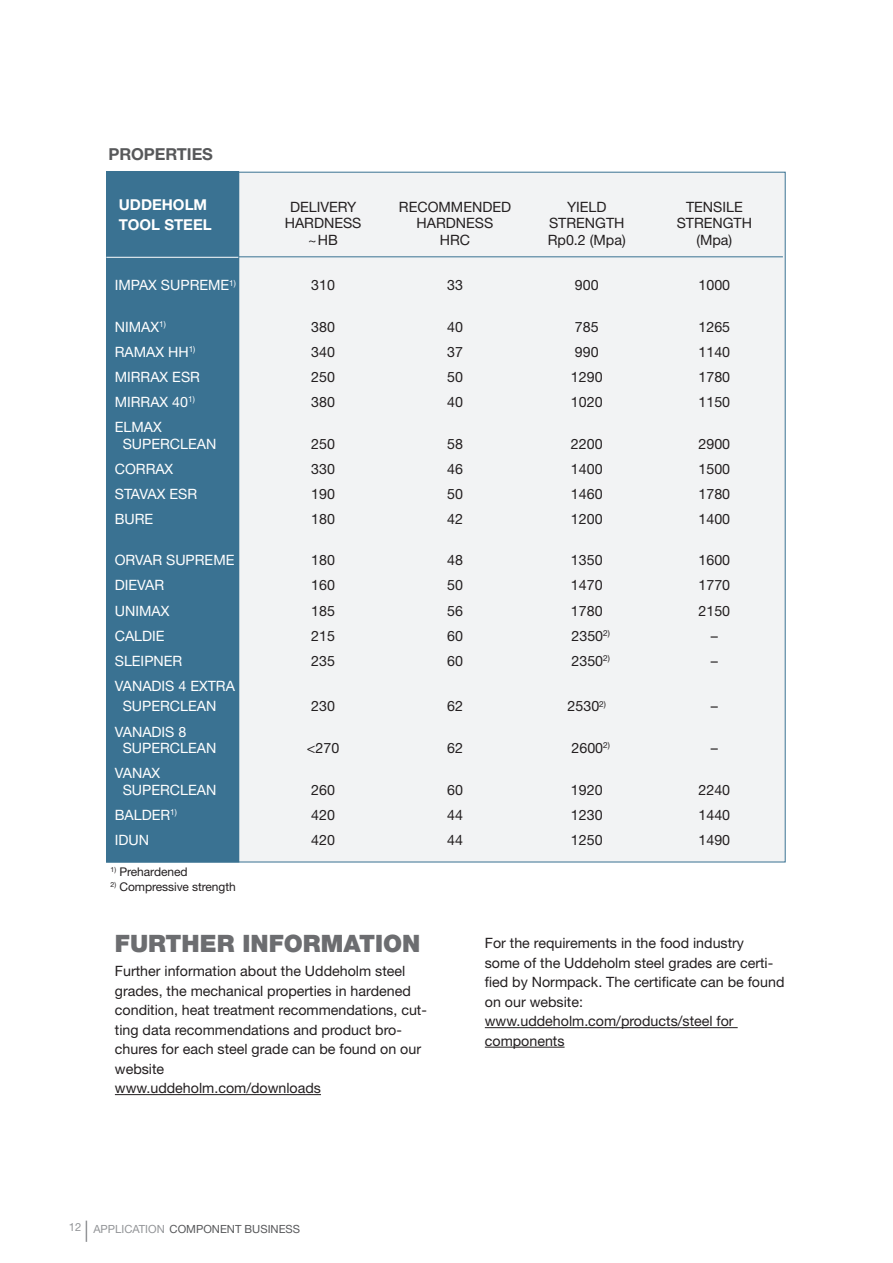
<style>
.page{position:relative;width:893px;height:1263px;background:#fff}
.page>*{position:absolute;margin:0;border:0;box-sizing:border-box;transform-origin:0 0}
.t1{font:900 24px "Helvetica Neue";color:#6c6d70}
.t2{font:700 16.5px "Helvetica Neue";letter-spacing:-.005em;color:#57585a}
.t3{font:700 15px/19.5px "Helvetica Neue";color:#fff}
.t4{font:14.25px/19.5px "Helvetica Neue";color:#231f20}
.t5{font:14.25px/16.5px "Helvetica Neue";color:#fff}
.t6{font:12px "Helvetica Neue";letter-spacing:-.005em;color:#231f20}
.t7{font:11.25px "Helvetica Neue";color:#57585a}
.s1{color:#939598}
</style>
<div class="page">
<svg style="left:86px;top:1220px;width:1px;height:22px"></svg>
<div style="left:107px;top:172px;width:678px;height:690px;background:#f2f3f4"></div>
<div style="left:107px;top:172px;width:132px;height:690px;background:#3a7292"></div>
<div style="left:106px;top:172px;width:133px;height:690px;border:1px solid #3a7292"></div>
<hr style="left:239px;top:257px;width:544px;height:1px;background:#3a7292">
<hr style="left:106px;top:257px;width:132px;height:1px;background:#fff">
<hr style="left:115px;top:1094px;width:206px;height:1px;background:#231f20">
<hr style="left:485px;top:1027px;width:253px;height:1px;background:#231f20">
<hr style="left:485px;top:1047px;width:80px;height:1px;background:#231f20">
<p class="t2" style="left:108px;top:143px;width:106px">PROPERTIES</p>
<p class="t3" style="left:119px;top:195px;width:94px">UDDEHOLM<br>TOOL STEEL</p>
<p class="t4" style="left:290px;top:197px;width:68px">DELIVERY</p>
<p class="t4" style="left:399px;top:197px;width:114px">RECOMMENDED</p>
<p class="t4" style="left:567px;top:197px;width:41px">YIELD</p>
<p class="t4" style="left:686px;top:197px;width:58px">TENSILE</p>
<p class="t4" style="left:285px;top:213px;width:78px">HARDNESS</p>
<p class="t4" style="left:417px;top:213px;width:78px">HARDNESS</p>
<p class="t4" style="left:549px;top:213px;width:77px">STRENGTH</p>
<p class="t4" style="left:677px;top:213px;width:77px">STRENGTH</p>
<p class="t4" style="left:308px;top:230px;width:31px">~HB</p>
<p class="t4" style="left:440px;top:230px;width:32px">HRC</p>
<p class="t4" style="left:548px;top:230px;width:79px">Rp0.2 (Mpa)</p>
<p class="t4" style="left:696px;top:230px;width:37px">(Mpa)</p>
<p class="t5" style="left:115px;top:277px;width:123px">IMPAX SUPREME<sup>1)</sup></p>
<p class="t4" style="left:311px;top:275px;width:25px">310</p>
<p class="t4" style="left:447px;top:275px;width:17px">33</p>
<p class="t4" style="left:575px;top:275px;width:25px">900</p>
<p class="t4" style="left:698px;top:275px;width:33px">1000</p>
<p class="t5" style="left:115px;top:318px;width:53px">NIMAX<sup>1)</sup></p>
<p class="t4" style="left:311px;top:317px;width:25px">380</p>
<p class="t4" style="left:447px;top:317px;width:17px">40</p>
<p class="t4" style="left:575px;top:317px;width:25px">785</p>
<p class="t4" style="left:698px;top:317px;width:33px">1265</p>
<p class="t5" style="left:115px;top:343px;width:82px">RAMAX HH<sup>1)</sup></p>
<p class="t4" style="left:311px;top:342px;width:25px">340</p>
<p class="t4" style="left:447px;top:342px;width:17px">37</p>
<p class="t4" style="left:575px;top:342px;width:25px">990</p>
<p class="t4" style="left:698px;top:342px;width:33px">1140</p>
<p class="t5" style="left:115px;top:369px;width:87px">MIRRAX ESR</p>
<p class="t4" style="left:311px;top:367px;width:25px">250</p>
<p class="t4" style="left:447px;top:367px;width:17px">50</p>
<p class="t4" style="left:571px;top:367px;width:33px">1290</p>
<p class="t4" style="left:698px;top:367px;width:33px">1780</p>
<p class="t5" style="left:115px;top:394px;width:82px">MIRRAX 40<sup>1)</sup></p>
<p class="t4" style="left:311px;top:392px;width:25px">380</p>
<p class="t4" style="left:447px;top:392px;width:17px">40</p>
<p class="t4" style="left:571px;top:392px;width:33px">1020</p>
<p class="t4" style="left:698px;top:392px;width:33px">1150</p>
<p class="t5" style="left:123px;top:419px;width:95px;text-indent:-8px">ELMAX<br>SUPERCLEAN</p>
<p class="t4" style="left:311px;top:434px;width:25px">250</p>
<p class="t4" style="left:447px;top:434px;width:17px">58</p>
<p class="t4" style="left:571px;top:434px;width:33px">2200</p>
<p class="t4" style="left:698px;top:434px;width:33px">2900</p>
<p class="t5" style="left:115px;top:460px;width:60px">CORRAX</p>
<p class="t4" style="left:311px;top:459px;width:25px">330</p>
<p class="t4" style="left:447px;top:459px;width:17px">46</p>
<p class="t4" style="left:571px;top:459px;width:33px">1400</p>
<p class="t4" style="left:698px;top:459px;width:33px">1500</p>
<p class="t5" style="left:115px;top:485px;width:84px">STAVAX ESR</p>
<p class="t4" style="left:311px;top:484px;width:25px">190</p>
<p class="t4" style="left:447px;top:484px;width:17px">50</p>
<p class="t4" style="left:571px;top:484px;width:33px">1460</p>
<p class="t4" style="left:698px;top:484px;width:33px">1780</p>
<p class="t5" style="left:115px;top:510px;width:40px">BURE</p>
<p class="t4" style="left:311px;top:509px;width:25px">180</p>
<p class="t4" style="left:447px;top:509px;width:17px">42</p>
<p class="t4" style="left:571px;top:509px;width:33px">1200</p>
<p class="t4" style="left:698px;top:509px;width:33px">1400</p>
<p class="t5" style="left:115px;top:552px;width:121px">ORVAR SUPREME</p>
<p class="t4" style="left:311px;top:550px;width:25px">180</p>
<p class="t4" style="left:447px;top:550px;width:17px">48</p>
<p class="t4" style="left:571px;top:550px;width:33px">1350</p>
<p class="t4" style="left:698px;top:550px;width:33px">1600</p>
<p class="t5" style="left:115px;top:577px;width:51px">DIEVAR</p>
<p class="t4" style="left:311px;top:575px;width:25px">160</p>
<p class="t4" style="left:447px;top:575px;width:17px">50</p>
<p class="t4" style="left:571px;top:575px;width:33px">1470</p>
<p class="t4" style="left:698px;top:575px;width:33px">1770</p>
<p class="t5" style="left:115px;top:602px;width:56px">UNIMAX</p>
<p class="t4" style="left:311px;top:600px;width:25px">185</p>
<p class="t4" style="left:447px;top:600px;width:17px">56</p>
<p class="t4" style="left:571px;top:600px;width:33px">1780</p>
<p class="t4" style="left:698px;top:600px;width:33px">2150</p>
<p class="t5" style="left:115px;top:627px;width:51px">CALDIE</p>
<p class="t4" style="left:311px;top:625px;width:25px">215</p>
<p class="t4" style="left:447px;top:625px;width:17px">60</p>
<p class="t4" style="left:571px;top:625px;width:40px">2350<sup>2)</sup></p>
<p class="t4" style="left:711px;top:625px;width:9px">–</p>
<p class="t5" style="left:115px;top:652px;width:69px">SLEIPNER</p>
<p class="t4" style="left:311px;top:651px;width:25px">235</p>
<p class="t4" style="left:447px;top:651px;width:17px">60</p>
<p class="t4" style="left:571px;top:651px;width:40px">2350<sup>2)</sup></p>
<p class="t4" style="left:711px;top:651px;width:9px">–</p>
<p class="t5" style="left:123px;top:675px;width:114px;line-height:20.9px;text-indent:-8px">VANADIS 4 EXTRA<br>SUPERCLEAN</p>
<p class="t4" style="left:311px;top:696px;width:25px">230</p>
<p class="t4" style="left:447px;top:696px;width:17px">62</p>
<p class="t4" style="left:568px;top:696px;width:40px">2530<sup>2)</sup></p>
<p class="t4" style="left:711px;top:696px;width:9px">–</p>
<p class="t5" style="left:123px;top:723px;width:95px;text-indent:-8px">VANADIS 8<br>SUPERCLEAN</p>
<p class="t5" style="left:123px;top:764px;width:95px;text-indent:-8px">VANAX<br>SUPERCLEAN</p>
<p class="t4" style="left:307px;top:738px;width:34px">&lt;270</p>
<p class="t4" style="left:447px;top:738px;width:17px">62</p>
<p class="t4" style="left:571px;top:738px;width:40px">2600<sup>2)</sup></p>
<p class="t4" style="left:711px;top:738px;width:9px">–</p>
<p class="t4" style="left:311px;top:779px;width:25px">260</p>
<p class="t4" style="left:447px;top:779px;width:17px">60</p>
<p class="t4" style="left:571px;top:779px;width:33px">1920</p>
<p class="t4" style="left:698px;top:779px;width:33px">2240</p>
<p class="t5" style="left:115px;top:806px;width:64px">BALDER<sup>1)</sup></p>
<p class="t4" style="left:311px;top:804px;width:25px">420</p>
<p class="t4" style="left:447px;top:804px;width:17px">44</p>
<p class="t4" style="left:571px;top:804px;width:33px">1230</p>
<p class="t4" style="left:698px;top:804px;width:33px">1440</p>
<p class="t5" style="left:115px;top:831px;width:36px">IDUN</p>
<p class="t4" style="left:311px;top:830px;width:25px">420</p>
<p class="t4" style="left:447px;top:830px;width:17px">44</p>
<p class="t4" style="left:571px;top:830px;width:33px">1250</p>
<p class="t4" style="left:698px;top:830px;width:33px">1490</p>
<p class="t6" style="left:111px;top:864px;width:78px"><sup>1)</sup> Prehardened</p>
<p class="t6" style="left:111px;top:879px;width:127px"><sup>2)</sup> Compressive strength</p>
<h1 class="t1" style="left:115px;top:929px;width:307px">FURTHER INFORMATION</h1>
<p class="t4" style="left:115px;top:961px;width:314px">Further information about the Uddeholm steel grades, the mechanical properties in hardened condition, heat treatment recommendations, cut&shy;ting data recommendations and product bro&shy;chures for each steel grade can be found on our website<br>www.uddeholm.com/downloads</p>
<p class="t7" style="left:69px;top:1222px;width:233px"><span class="s1">12 APPLICATION</span> COMPONENT BUSINESS</p>
<p class="t4" style="left:485px;top:933px;width:301px">For the requirements in the food industry<br>some of the Uddeholm steel grades are certi&shy;fied by Normpack. The certificate can be found on our website: www.uddeholm.com/products/steel for components</p>
</div>
